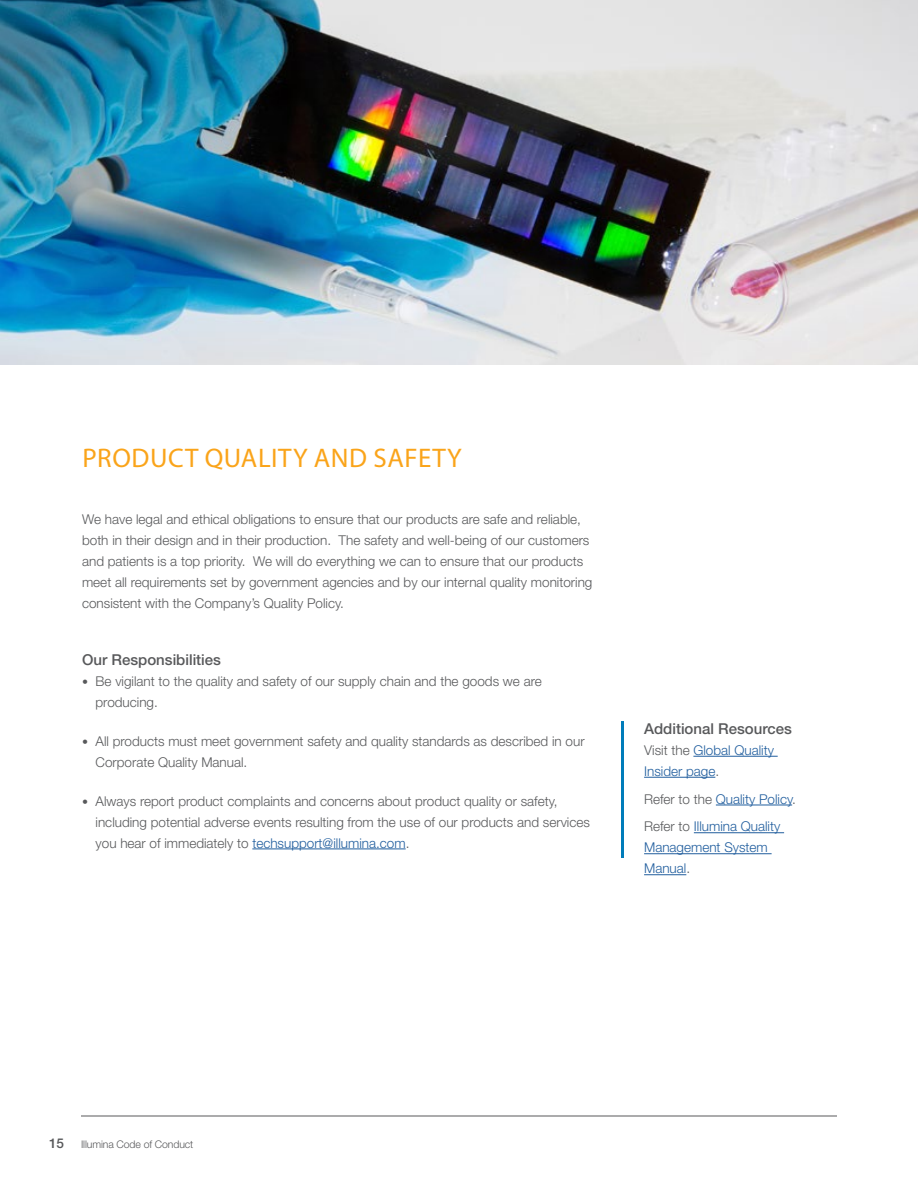
<style>
.page{position:relative;width:918px;height:1188px;background:#fff}
.page>*{position:absolute;margin:0;border:0;box-sizing:border-box;transform-origin:0 0}
.t1{font:27px "Myriad Pro";letter-spacing:.02em;color:#faa41a}
.t2{font:500 15px "Helvetica Neue LT Std";color:#58595b}
.t3{font:300 13.5px/21px "Helvetica Neue LT Std";color:#58595b}
.t4{font:300 13.5px/21px "Helvetica Neue LT Std";color:#215e9e}
.t5{font:500 13.5px "Helvetica Neue LT Std";color:#58595b}
.t6{font:300 10.5px "Helvetica Neue LT Std";letter-spacing:-.01em;color:#58595b}
.s1{font-size:12px}
.s2{color:#215e9e}
.s3{color:#58595b}
</style>
<div class="page">
<hr style="left:81px;top:1116px;width:756px;height:1px;background:#58595b">
<hr style="left:252px;top:849px;width:154px;height:1px;background:#215e9e">
<hr style="left:693px;top:756px;width:85px;height:1px;background:#215e9e">
<hr style="left:644px;top:777px;width:71px;height:1px;background:#215e9e">
<hr style="left:716px;top:805px;width:76px;height:1px;background:#215e9e">
<hr style="left:694px;top:832px;width:90px;height:1px;background:#215e9e">
<hr style="left:644px;top:853px;width:128px;height:1px;background:#215e9e">
<hr style="left:644px;top:874px;width:42px;height:1px;background:#215e9e">
<hr style="left:621px;top:721px;width:3px;height:137px;background:#007cba">
<img style="left:0;top:0;width:918px;height:364px">
<h1 class="t1" style="left:82px;top:441px;width:381px">PRODUCT QUALITY AND SAFETY</h1>
<p class="t3" style="left:82px;top:508px;width:512px">We have legal and ethical obligations to ensure that our products are safe and reliable, both in their design and in their production. The safety and well-being of our customers and patients is a top priority. We will do everything we can to ensure that our products meet all requirements set by government agencies and by our internal quality monitoring consistent with the Company’s Quality Policy.</p>
<p class="t2" style="left:82px;top:650px;width:140px">Our Responsibilities</p>
<p class="t3" style="left:96px;top:670px;width:448px;text-indent:-14px"><span class="s1">•</span> Be vigilant to the quality and safety of our supply chain and the goods we are producing.</p>
<p class="t3" style="left:96px;top:730px;width:491px;text-indent:-14px"><span class="s1">•</span> All products must meet government safety and quality standards as described in our<br>Corporate Quality Manual.</p>
<p class="t3" style="left:96px;top:790px;width:496px;text-indent:-14px"><span class="s1">•</span> Always report product complaints and concerns about product quality or safety, including potential adverse events resulting from the use of our products and services you hear of immediately to <span class="s2">techsupport@illumina.com</span>.</p>
<p class="t2" style="left:644px;top:720px;width:149px">Additional Resources</p>
<p class="t4" style="left:644px;top:739px;width:131px"><span class="s3">Visit the</span> Global Quality<br>Insider page<span class="s3">.</span></p>
<p class="t4" style="left:644px;top:785px;width:153px;line-height:27.8px"><span class="s3">Refer to the</span> Quality Policy<span class="s3">.<br>Refer to</span> Illumina Quality</p>
<p class="t4" style="left:644px;top:837px;width:125px">Management System<br>Manual<span class="s3">.</span></p>
<p class="t5" style="left:49px;top:1135px;width:16px">15</p>
<p class="t6" style="left:81px;top:1137px;width:114px">Illumina Code of Conduct</p>
</div>
